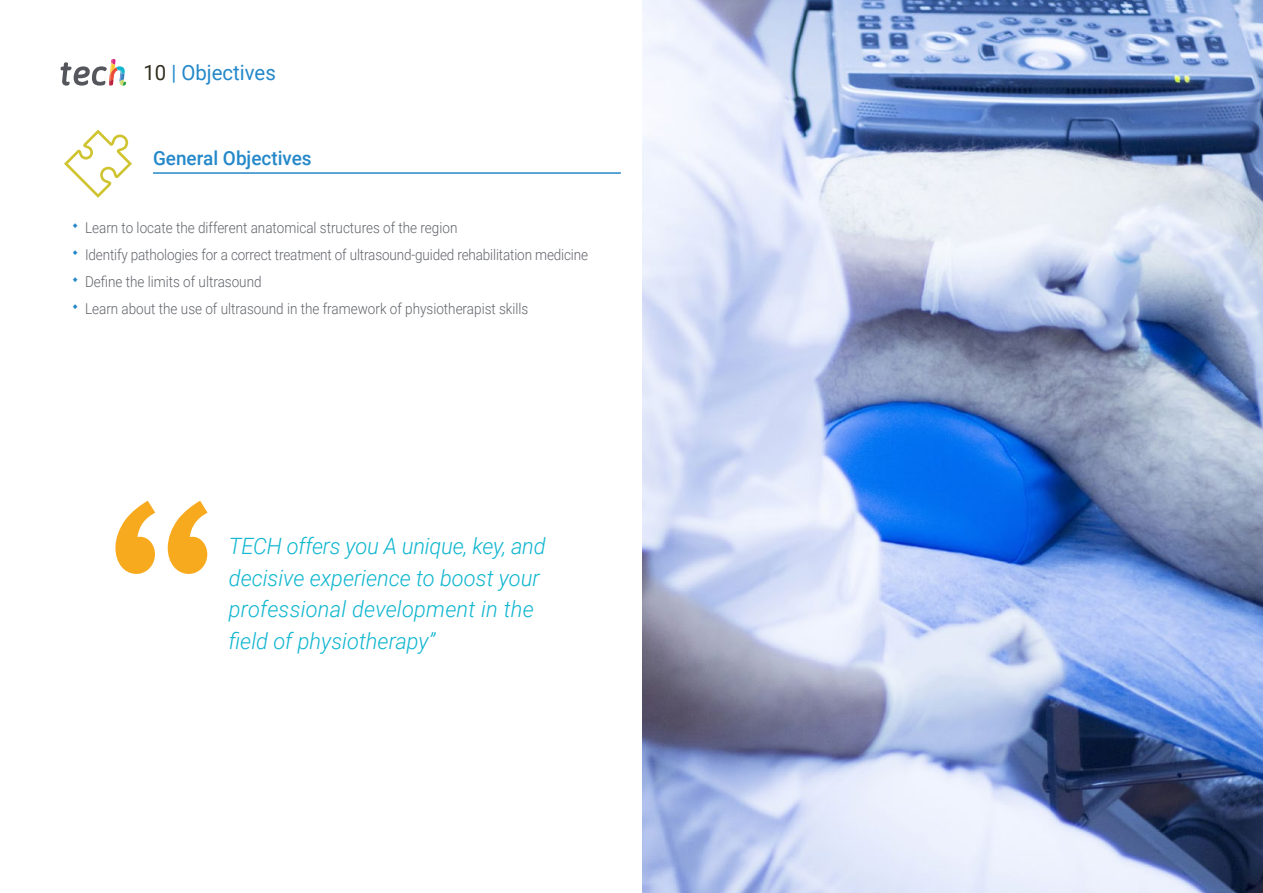
<style>
.page{position:relative;width:1263px;height:893px;background:#fff}
.page>*{position:absolute;margin:0;border:0;box-sizing:border-box;transform-origin:0 0}
.t1{font:italic 300 22.5px/31.5px "Roboto";color:#0fb6cf}
.t2{font:21px "Roboto";color:#2488c9}
.t3{font:500 19.5px "Roboto";color:#2488c9}
.t4{font:300 15px/26.7px "Roboto";color:#61646a;scale:.9 1}
.s1{color:#312e20}
.s2{color:#2289cb}
</style>
<div class="page">
<img style="left:642px;top:0;width:621px;height:893px">
<hr style="left:153px;top:173px;width:468px;height:1px;background:#2488c9">
<svg style="left:64px;top:130px;width:68px;height:68px"></svg>
<svg style="left:115px;top:501px;width:93px;height:73px"></svg>
<svg style="left:61px;top:59px;width:65px;height:27px"></svg>
<h2 class="t2" style="left:144px;top:57px;width:134px"><span class="s1">10</span> <span class="s2">|</span> Objectives</h2>
<h3 class="t3" style="left:153px;top:144px;width:160px">General Objectives</h3>
<p class="t4" style="left:85px;top:214px;width:560px">Learn to locate the different anatomical structures of the region<br>Identify pathologies for a correct treatment of ultrasound-guided rehabilitation medicine Define the limits of ultrasound<br>Learn about the use of ultrasound in the framework of physiotherapist skills</p>
<h1 class="t1" style="left:229px;top:530px;width:318px">TECH offers you A unique, key, and decisive experience to boost your professional development in the field of physiotherapy”</h1>
</div>
